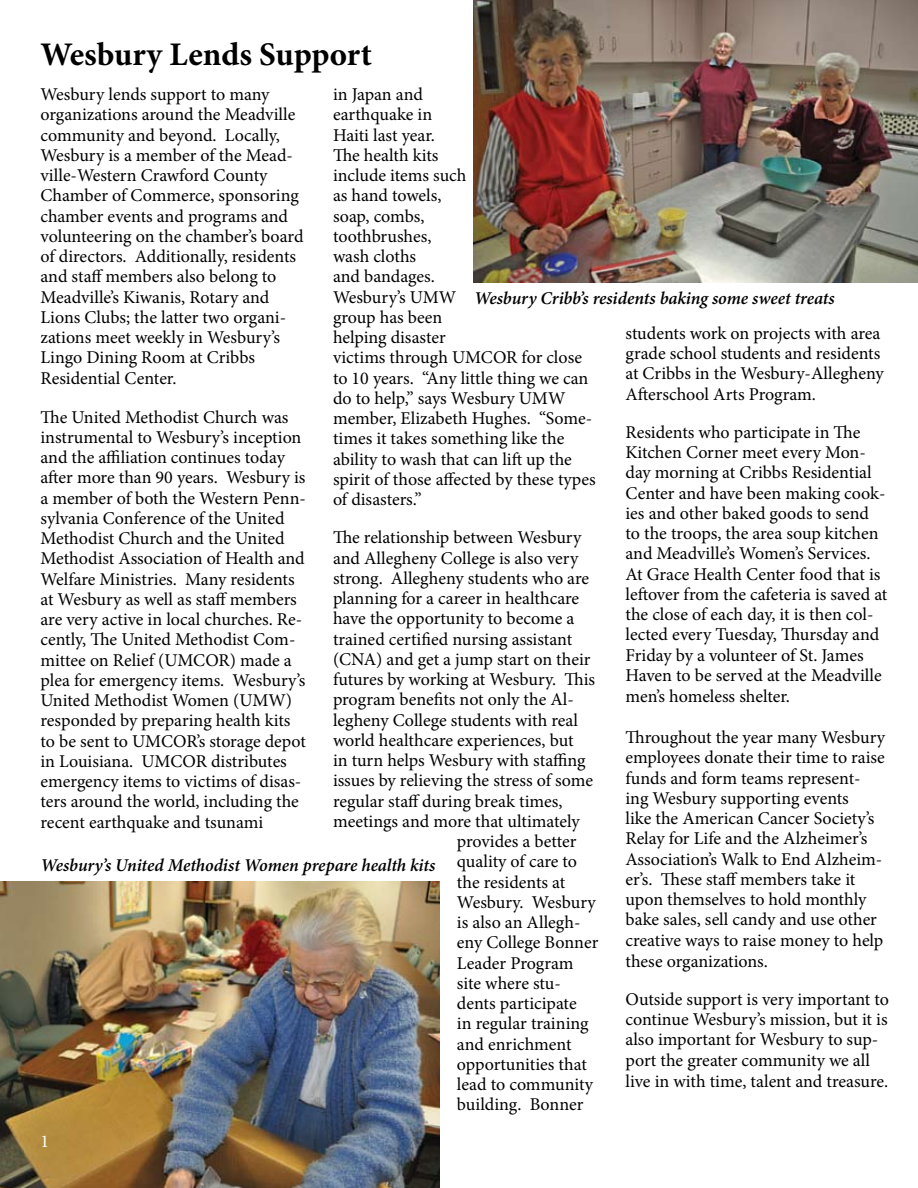
<style>
.page{position:relative;width:918px;height:1188px;background:#fff}
.page>*{position:absolute;margin:0;border:0;box-sizing:border-box;transform-origin:0 0}
.t1{font:700 33px "Minion Pro";color:#000}
.t2{font:18px/20.2px "Minion Pro";color:#000}
.t3{font:italic 600 18px "Minion Pro";letter-spacing:-.005em;color:#000}
.t4{font:18px "Minion Pro";color:#fff}
</style>
<div class="page">
<img style="left:0;top:881px;width:440px;height:307px">
<img style="left:473px;top:0;width:445px;height:282px">
<h1 class="t1" style="left:41px;top:31px;width:333px">Wesbury Lends Support</h1>
<p class="t2" style="left:41px;top:84px;width:265px">Wesbury lends support to many organizations around the Meadville community and beyond. Locally,<br>Wesbury is a member of the Mead&shy;ville-Western Crawford County<br>Chamber of Commerce, sponsoring chamber events and programs and volunteering on the chamber’s board of directors. Additionally, residents and staff members also belong to<br>Meadville’s Kiwanis, Rotary and<br>Lions Clubs; the latter two organi&shy;zations meet weekly in Wesbury’s<br>Lingo Dining Room at Cribbs<br>Residential Center.</p>
<p class="t2" style="left:41px;top:407px;width:267px">The United Methodist Church was instrumental to Wesbury’s inception and the affiliation continues today after more than 90 years. Wesbury is a member of both the Western Penn&shy;sylvania Conference of the United Methodist Church and the United Methodist Association of Health and Welfare Ministries. Many residents at Wesbury as well as staff members are very active in local churches. Re&shy;cently, The United Methodist Com&shy;mittee on Relief (UMCOR) made a plea for emergency items. Wesbury’s United Methodist Women (UMW) responded by preparing health kits to be sent to UMCOR’s storage depot in Louisiana. UMCOR distributes emergency items to victims of disas&shy;ters around the world, including the recent earthquake and tsunami</p>
<p class="t2" style="left:333px;top:84px;width:264px">in Japan and<br>earthquake in<br>Haiti last year.<br>The health kits<br>include items such<br>as hand towels,<br>soap, combs,<br>toothbrushes,<br>wash cloths<br>and bandages.<br>Wesbury’s UMW<br>group has been<br>helping disaster<br>victims through UMCOR for close to 10 years. “Any little thing we can do to help,” says Wesbury UMW member, Elizabeth Hughes. “Some&shy;times it takes something like the ability to wash that can lift up the spirit of those affected by these types of disasters.”</p>
<p class="t2" style="left:333px;top:528px;width:250px">The relationship between Wesbury</p>
<p class="t2" style="left:333px;top:548px;width:247px">and Allegheny College is also very</p>
<p class="t2" style="left:333px;top:568px;width:258px">strong. Allegheny students who are</p>
<p class="t2" style="left:333px;top:588px;width:248px">planning for a career in healthcare</p>
<p class="t2" style="left:333px;top:609px;width:243px">have the opportunity to become a</p>
<p class="t2" style="left:333px;top:629px;width:241px">trained certified nursing assistant</p>
<p class="t2" style="left:333px;top:649px;width:259px">(CNA) and get a jump start on their</p>
<p class="t2" style="left:333px;top:669px;width:264px">futures by working at Wesbury. This</p>
<p class="t2" style="left:333px;top:690px;width:242px">program benefits not only the Al-</p>
<p class="t2" style="left:333px;top:710px;width:247px">legheny College students with real</p>
<p class="t2" style="left:333px;top:730px;width:242px">world healthcare experiences, but</p>
<p class="t2" style="left:333px;top:750px;width:254px">in turn helps Wesbury with staffing</p>
<p class="t2" style="left:333px;top:771px;width:262px">issues by relieving the stress of some</p>
<p class="t2" style="left:333px;top:791px;width:231px">regular staff during break times,</p>
<p class="t2" style="left:333px;top:811px;width:248px">meetings and more that ultimately</p>
<p class="t2" style="left:457px;top:831px;width:121px">provides a better</p>
<p class="t2" style="left:457px;top:852px;width:122px">quality of care to</p>
<p class="t2" style="left:457px;top:872px;width:110px">the residents at</p>
<p class="t2" style="left:457px;top:892px;width:140px">Wesbury. Wesbury</p>
<p class="t2" style="left:457px;top:912px;width:125px">is also an Allegh-</p>
<p class="t2" style="left:457px;top:933px;width:143px">eny College Bonner</p>
<p class="t2" style="left:457px;top:953px;width:118px">Leader Program</p>
<p class="t2" style="left:457px;top:973px;width:105px">site where stu-</p>
<p class="t2" style="left:457px;top:993px;width:121px">dents participate</p>
<p class="t2" style="left:457px;top:1014px;width:133px">in regular training</p>
<p class="t2" style="left:457px;top:1034px;width:116px">and enrichment</p>
<p class="t2" style="left:457px;top:1054px;width:131px">opportunities that</p>
<p class="t2" style="left:457px;top:1074px;width:137px">lead to community</p>
<p class="t2" style="left:457px;top:1095px;width:128px">building. Bonner</p>
<p class="t3" style="left:474px;top:288px;width:362px">Wesbury Cribb’s residents baking some sweet treats</p>
<p class="t2" style="left:626px;top:323px;width:260px">students work on projects with area grade school students and residents at Cribbs in the Wesbury-Allegheny Afterschool Arts Program.</p>
<p class="t2" style="left:626px;top:422px;width:263px">Residents who participate in The Kitchen Corner meet every Mon&shy;day morning at Cribbs Residential Center and have been making cook&shy;ies and other baked goods to send to the troops, the area soup kitchen and Meadville’s Women’s Services.<br>At Grace Health Center food that is leftover from the cafeteria is saved at the close of each day, it is then col&shy;lected every Tuesday, Thursday and Friday by a volunteer of St. James Haven to be served at the Meadville men’s homeless shelter.</p>
<p class="t2" style="left:626px;top:727px;width:261px">Throughout the year many Wesbury employees donate their time to raise funds and form teams represent&shy;ing Wesbury supporting events<br>like the American Cancer Society’s<br>Relay for Life and the Alzheimer’s<br>Association’s Walk to End Alzheim&shy;er’s. These staff members take it upon themselves to hold monthly bake sales, sell candy and use other creative ways to raise money to help these organizations.</p>
<p class="t2" style="left:626px;top:989px;width:265px">Outside support is very important to continue Wesbury’s mission, but it is also important for Wesbury to sup&shy;port the greater community we all live in with time, talent and treasure.</p>
<p class="t3" style="left:41px;top:855px;width:396px">Wesbury’s United Methodist Women prepare health kits</p>
<p class="t4" style="left:41px;top:1129px;width:10px">1</p>
</div>
